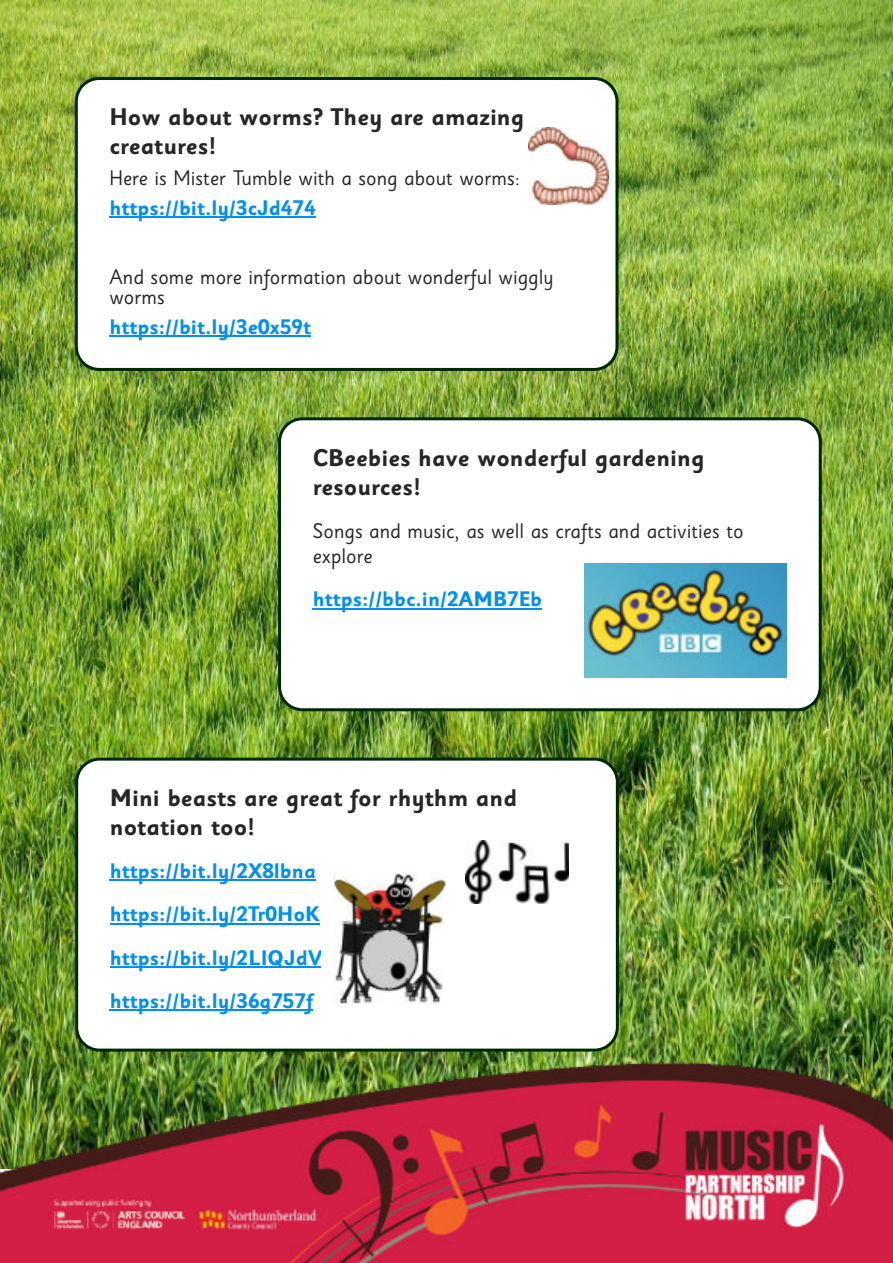
<style>
.page{position:relative;width:893px;height:1263px;background:#fff}
.page>*{position:absolute;margin:0;border:0;box-sizing:border-box;transform-origin:0 0}
.t1{font:700 24px/28.8px "Sassoon Sans Std";color:#262626}
.t2{font:700 21px/43.2px "Sassoon Sans Std";color:#008ff1}
.t3{font:21px/20px "Sassoon Sans Std";color:#262626}
</style>
<div class="page">
<img style="left:0;top:0;width:893px;height:1052px">
<img style="left:0;top:1052px;width:893px;height:211px">
<div style="left:75px;top:77px;width:543px;height:294px;background:#fff;border:3px solid #002903;border-radius:23px"></div>
<hr style="left:109px;top:217px;width:206px;height:1px;background:#008ff1">
<hr style="left:109px;top:336px;width:202px;height:1px;background:#008ff1">
<img style="left:528px;top:128px;width:81px;height:76px">
<div style="left:278px;top:417px;width:544px;height:294px;background:#fff;border:3px solid #002903;border-radius:23px"></div>
<hr style="left:313px;top:608px;width:229px;height:1px;background:#008ff1">
<img style="left:584px;top:563px;width:203px;height:114px">
<div style="left:75px;top:758px;width:544px;height:293px;background:#fff;border:3px solid #002903;border-radius:23px"></div>
<hr style="left:110px;top:880px;width:206px;height:1px;background:#008ff1">
<hr style="left:110px;top:923px;width:210px;height:1px;background:#008ff1">
<hr style="left:110px;top:966px;width:213px;height:1px;background:#008ff1">
<hr style="left:110px;top:1009px;width:203px;height:2px;background:#008ff1">
<img style="left:321px;top:872px;width:125px;height:132px">
<img style="left:465px;top:840px;width:103px;height:63px">
<p class="t1" style="left:109px;top:106px;width:416px">How about worms? They are amazing creatures!</p>
<p class="t3" style="left:109px;top:171px;width:412px">Here is Mister Tumble with a song about worms:</p>
<p class="t2" style="left:109px;top:189px;width:208px">https://bit.ly/3cJd474</p>
<p class="t3" style="left:109px;top:269px;width:446px">And some more information about wonderful wiggly worms</p>
<p class="t2" style="left:109px;top:308px;width:203px">https://bit.ly/3e0x59t</p>
<p class="t1" style="left:313px;top:446px;width:393px">CBeebies have wonderful gardening resources!</p>
<p class="t3" style="left:313px;top:521px;width:432px;line-height:25.2px">Songs and music, as well as crafts and activities to explore</p>
<p class="t2" style="left:313px;top:581px;width:231px">https://bbc.in/2AMB7Eb</p>
<p class="t1" style="left:110px;top:787px;width:409px">Mini beasts are great for rhythm and notation too!</p>
<p class="t2" style="left:110px;top:852px;width:215px">https://bit.ly/2X8lbna https://bit.ly/2Tr0HoK https://bit.ly/2LIQJdV https://bit.ly/36g757f</p>
</div>
